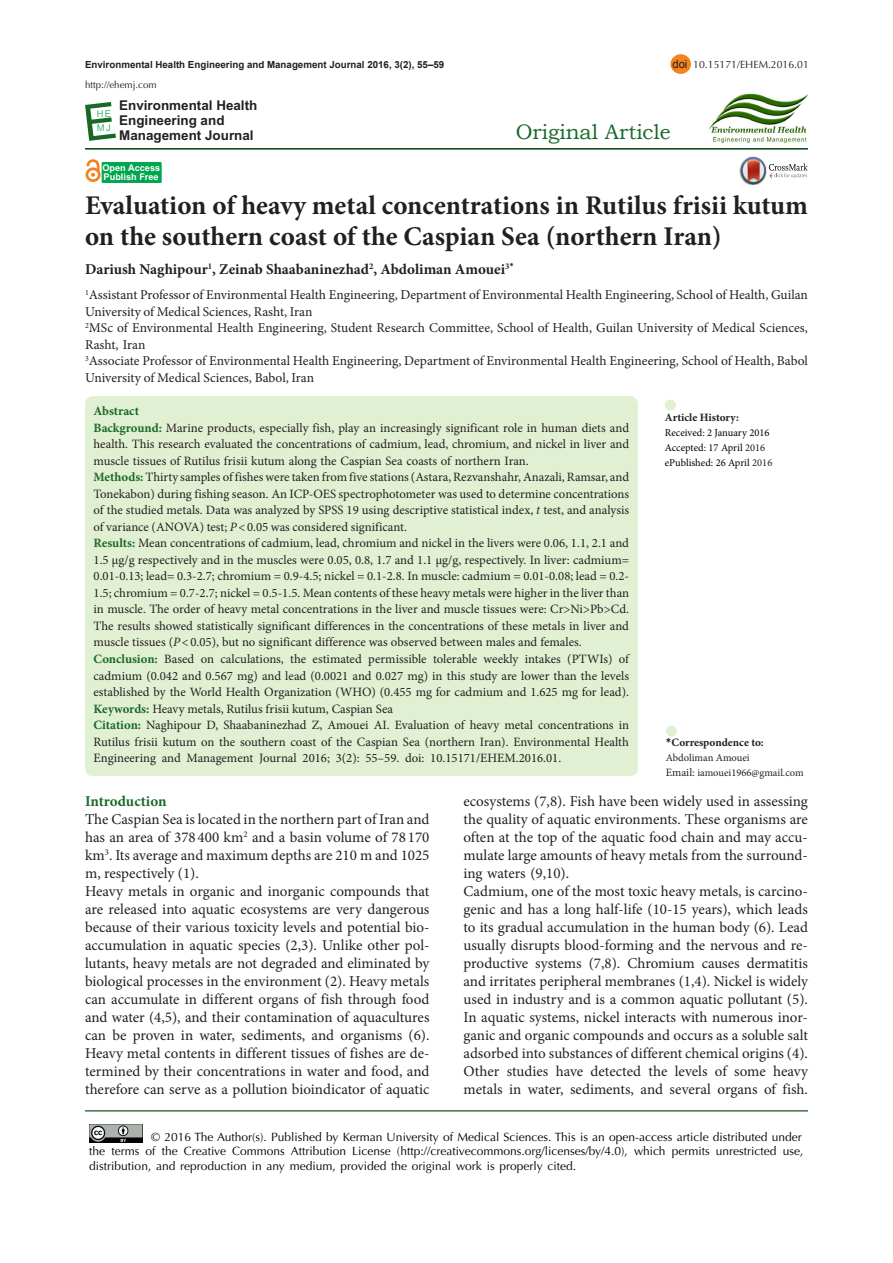
<style>
.page{position:relative;width:893px;height:1263px;background:#fff}
.page>*{position:absolute;margin:0;border:0;box-sizing:border-box;transform-origin:0 0}
.Default{font:700 27px/31.5px "Minion Pro";color:#231f20}
.t1{font:21px "Bookman Old Style";color:#196928}
.t2{font:15px/18px "Minion Pro";color:#231f20;text-align:justify}
.Default-2{font:700 15px "Minion Pro";color:#231f20}
.t3{font:700 15px "Minion Pro";letter-spacing:-.005em;color:#196928}
.Default-3{font:13.5px/16.5px "Minion Pro";color:#231f20}
.t4{font:700 13.5px/15px "Arial";color:#231f20}
.Default-4{font:12.75px/16.5px "Minion Pro";color:#231f20;text-align:justify}
.Default-5{font:700 12.75px "Minion Pro";color:#196928}
.t5{font:12px/14.4px "Optima LT Std";color:#010202}
.t6{font:700 11.25px "Minion Pro";color:#231f20}
.t7{font:11.25px "Arial";color:#231f20}
.t8{font:10.5px "Minion Pro";color:#000}
.t9{font:10.5px "Minion Pro";color:#231f20}
.t10{font:10.5px "Optima LT Std";color:#231f20}
.t11{font:700 9.75px "Arial";color:#231f20}
.t12{font:9.75px "Optima LT Std";color:#231f20}
.t13{font:9.45px/14.5px "Arial";color:#41b977}
.t14{font:700 9.15px/9px "Arial";color:#fff}
.s1{font-weight:700;color:#196928}
.s2{font-style:italic}
.s3{color:#231f20}
.s4{font-family:"Calibri"}
.s5{font-size:11.25px}
</style>
<div class="page">
<div style="left:85px;top:396px;width:553px;height:380px;background:#e1f0d2;border-radius:8px"></div>
<div style="left:666px;top:725px;width:11px;height:11px;background:#e1f0d2;border-radius:50%"></div>
<div style="left:665px;top:400px;width:11px;height:11px;background:#e1f0d2;border-radius:50%"></div>
<hr style="left:85px;top:1110px;width:723px;height:1px;background:#00410f">
<img style="left:89px;top:1124px;width:54px;height:19px">
<hr style="left:85px;top:148px;width:723px;height:2px;background:#00410f">
<svg style="left:85px;top:102px;width:31px;height:39px"></svg>
<div style="left:102px;top:162px;width:59px;height:21px;background:#00a54f"></div>
<div style="left:102px;top:162px;width:59px;height:21px;border:1px solid #00a54f"></div>
<div style="left:86px;top:167px;width:15px;height:15px;border:3px solid #f58220;border-radius:50%"></div>
<svg style="left:85px;top:161px;width:16px;height:16px"></svg>
<img style="left:708px;top:94px;width:100px;height:49px">
<img style="left:739px;top:165px;width:2px;height:13px">
<svg style="left:741px;top:157px;width:67px;height:27px"></svg>
<div style="left:670px;top:54px;width:21px;height:20px;background:#f58220;border-radius:50%"></div>
<p class="t11" style="left:85px;top:58px;width:361px">Environmental Health Engineering and Management Journal 2016, 3(2), 55–59</p>
<p class="t4" style="left:119px;top:98px;width:140px">Environmental Health<br>Engineering and<br>Management Journal</p>
<p class="t12" style="left:85px;top:79px;width:73px">http://ehemj.com</p>
<p class="t13" style="left:97px;top:106px;width:16px">HE<br>MJ</p>
<p class="t14" style="left:102px;top:164px;width:59px">Open Access<br>Publish Free</p>
<p class="t7" style="left:672px;top:56px;width:17px">doi</p>
<p class="t10" style="left:693px;top:58px;width:117px">10.15171/EHEM.2016.01</p>
<p class="t1" style="left:516px;top:118px;width:156px">Original Article</p>
<p class="Default" style="left:85px;top:189px;width:724px">Evaluation of heavy metal concentrations in Rutilus frisii kutum on the southern coast of the Caspian Sea (northern Iran)</p>
<p class="Default-2" style="left:85px;top:259px;width:430px">Dariush Naghipour<sup>1</sup>, Zeinab Shaabaninezhad<sup>2</sup>, Abdoliman Amouei<sup>3</sup><sup>*</sup></p>
<p class="Default-3" style="left:85px;top:287px;width:724px"><sup>1</sup>Assistant Professor of Environmental Health Engineering, Department of Environmental Health Engineering, School of Health, Guilan<br>University of Medical Sciences, Rasht, Iran</p>
<p class="Default-3" style="left:85px;top:320px;width:724px"><sup>2</sup>MSc of Environmental Health Engineering, Student Research Committee, School of Health, Guilan University of Medical Sciences,<br>Rasht, Iran</p>
<p class="Default-3" style="left:85px;top:353px;width:724px"><sup>3</sup>Associate Professor of Environmental Health Engineering, Department of Environmental Health Engineering, School of Health, Babol<br>University of Medical Sciences, Babol, Iran</p>
<p class="Default-5" style="left:94px;top:402px;width:47px">Abstract</p>
<p class="Default-4" style="left:94px;top:420px;width:537px"><span class="s1">Background:</span> Marine products, especially fish, play an increasingly significant role in human diets and health. This research evaluated the concentrations of cadmium, lead, chromium, and nickel in liver and muscle tissues of Rutilus frisii kutum along the Caspian Sea coasts of northern Iran.</p>
<p class="Default-4" style="left:94px;top:469px;width:537px"><span class="s1">Methods:</span> Thirty samples of fishes were taken from five stations (Astara, Rezvanshahr, Anazali, Ramsar, and Tonekabon) during fishing season. An ICP-OES spectrophotometer was used to determine concentrations of the studied metals. Data was analyzed by SPSS 19 using descriptive statistical index, <span class="s2">t</span> test, and analysis of variance (ANOVA) test; <span class="s2">P</span>&lt;0.05 was considered significant.</p>
<p class="Default-4" style="left:94px;top:535px;width:537px"><span class="s1">Results:</span> Mean concentrations of cadmium, lead, chromium and nickel in the livers were 0.06, 1.1, 2.1 and 1.5 µg/g respectively and in the muscles were 0.05, 0.8, 1.7 and 1.1 µg/g, respectively. In liver: cadmium= 0.01-0.13; lead= 0.3-2.7; chromium = 0.9-4.5; nickel = 0.1-2.8. In muscle: cadmium = 0.01-0.08; lead = 0.2- 1.5; chromium = 0.7-2.7; nickel = 0.5-1.5. Mean contents of these heavy metals were higher in the liver than in muscle. The order of heavy metal concentrations in the liver and muscle tissues were: Cr&gt;Ni&gt;Pb&gt;Cd.<br>The results showed statistically significant differences in the concentrations of these metals in liver and muscle tissues (<span class="s2">P</span>&lt;0.05), but no significant difference was observed between males and females.</p>
<p class="Default-4" style="left:94px;top:651px;width:537px"><span class="s1">Conclusion:</span> Based on calculations, the estimated permissible tolerable weekly intakes (PTWIs) of cadmium (0.042 and 0.567 mg) and lead (0.0021 and 0.027 mg) in this study are lower than the levels established by the World Health Organization (WHO) (0.455 mg for cadmium and 1.625 mg for lead).</p>
<p class="Default-4" style="left:94px;top:700px;width:301px"><span class="s1">Keywords:</span> Heavy metals, Rutilus frisii kutum, Caspian Sea</p>
<p class="Default-4" style="left:94px;top:717px;width:537px"><span class="s1">Citation:</span> Naghipour D, Shaabaninezhad Z, Amouei AI. Evaluation of heavy metal concentrations in Rutilus frisii kutum on the southern coast of the Caspian Sea (northern Iran). Environmental Health Engineering and Management Journal 2016; 3(2): 55–59. doi: 10.15171/EHEM.2016.01.</p>
<p class="t6" style="left:665px;top:410px;width:76px">Article History:</p>
<p class="t8" style="left:665px;top:426px;width:106px">Received: 2 January 2016</p>
<p class="t8" style="left:665px;top:441px;width:102px">Accepted: 17 April <span class="s3">2016</span></p>
<p class="t8" style="left:665px;top:456px;width:109px">ePublished: 26 April <span class="s3">2016</span></p>
<p class="t6" style="left:666px;top:735px;width:99px"><span class="s4">*</span>Correspondence to:</p>
<p class="t9" style="left:666px;top:751px;width:85px">Abdoliman Amouei</p>
<p class="t9" style="left:666px;top:766px;width:139px"><span class="s5">Email:</span> iamouei1966@gmail.com</p>
<p class="t2" style="left:463px;top:792px;width:346px">ecosystems (7,8). Fish have been widely used in assessing the quality of aquatic environments. These organisms are often at the top of the aquatic food chain and may accu&shy;mulate large amounts of heavy metals from the surround&shy;ing waters (9,10).</p>
<p class="t2" style="left:463px;top:882px;width:346px">Cadmium, one of the most toxic heavy metals, is carcino&shy;genic and has a long half-life (10-15 years), which leads to its gradual accumulation in the human body (6). Lead usually disrupts blood-forming and the nervous and re&shy;productive systems (7,8). Chromium causes dermatitis and irritates peripheral membranes (1,4). Nickel is widely used in industry and is a common aquatic pollutant (5).<br>In aquatic systems, nickel interacts with numerous inor&shy;ganic and organic compounds and occurs as a soluble salt adsorbed into substances of different chemical origins (4).</p>
<p class="t2" style="left:463px;top:1062px;width:346px">Other studies have detected the levels of some heavy metals in water, sediments, and several organs of fish.</p>
<p class="t5" style="left:89px;top:1130px;width:715px;text-indent:62px">© 2016 The Author(s). Published by Kerman University of Medical Sciences. This is an open-access article distributed under the terms of the Creative Commons Attribution License (http://creativecommons.org/licenses/by/4.0), which permits unrestricted use, distribution, and reproduction in any medium, provided the original work is properly cited.</p>
<p class="t3" style="left:85px;top:791px;width:83px">Introduction</p>
<p class="t2" style="left:85px;top:810px;width:346px">The Caspian Sea is located in the northern part of Iran and has an area of 378 400 km<sup>2</sup> and a basin volume of 78 170 km<sup>3</sup>. Its average and maximum depths are 210 m and 1025 m, respectively (1).</p>
<p class="t2" style="left:85px;top:882px;width:346px">Heavy metals in organic and inorganic compounds that are released into aquatic ecosystems are very dangerous because of their various toxicity levels and potential bio&shy;accumulation in aquatic species (2,3). Unlike other pol&shy;lutants, heavy metals are not degraded and eliminated by biological processes in the environment (2). Heavy metals can accumulate in different organs of fish through food and water (4,5), and their contamination of aquacultures can be proven in water, sediments, and organisms (6).<br>Heavy metal contents in different tissues of fishes are de&shy;termined by their concentrations in water and food, and therefore can serve as a pollution bioindicator of aquatic</p>
</div>
